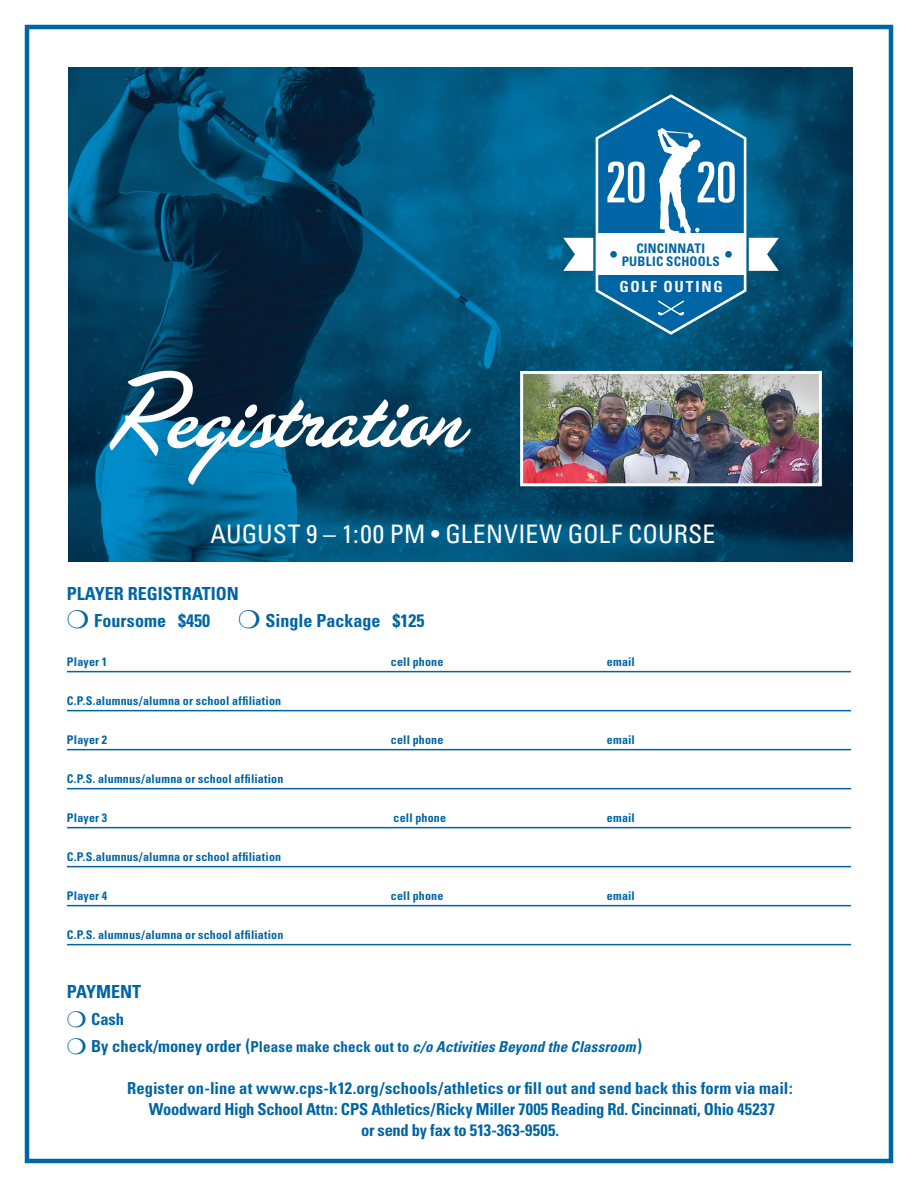
<style>
.page{position:relative;width:918px;height:1188px;background:#fff}
.page>*{position:absolute;margin:0;border:0;box-sizing:border-box;transform-origin:0 0}
.t1{font:108.45px "Las Vegas Fabulous";letter-spacing:-.005em;color:#fff}
.t2{font:condensed 25.5px "Univers";letter-spacing:.01em;color:#fff}
.t3{font:700 condensed 18px/27px "Univers";color:#0065a4;text-align:center}
.t4{font:700 condensed 16.5px/21px "Univers";color:#0065a4;text-align:center}
.t5{font:700 condensed 15.3px "Univers";letter-spacing:.11em;color:#fff}
.t6{font:italic 700 condensed 15px "Univers";letter-spacing:.01em;color:#0065a4}
.t7{font:700 condensed 13.2px/13.2px "Univers";letter-spacing:.02em;color:#0065a4;text-align:center}
.t8{font:700 condensed 12px "Univers";letter-spacing:.015em;color:#0065a4}
.s1{font-style:normal;font-size:16.5px}
.s2{font-style:normal;font-size:18px}
.s3{font-style:normal}
</style>
<div class="page">
<div style="left:25px;top:25px;width:868px;height:1138px;border:4px solid #0065a4"></div>
<img style="left:68px;top:68px;width:784px;height:493px">
<hr style="left:67px;top:671px;width:784px;height:1px;background:#0065a4">
<hr style="left:67px;top:710px;width:784px;height:1px;background:#0065a4">
<hr style="left:67px;top:749px;width:784px;height:1px;background:#0065a4">
<hr style="left:67px;top:788px;width:784px;height:1px;background:#0065a4">
<hr style="left:67px;top:827px;width:784px;height:1px;background:#0065a4">
<hr style="left:67px;top:866px;width:784px;height:1px;background:#0065a4">
<hr style="left:67px;top:905px;width:784px;height:1px;background:#0065a4">
<hr style="left:67px;top:944px;width:784px;height:1px;background:#0065a4">
<svg style="left:563px;top:93px;width:216px;height:243px"></svg>
<img style="left:524px;top:375px;width:294px;height:107px">
<div style="left:520px;top:371px;width:302px;height:115px;border:3px solid #fff"></div>
<h1 class="t1" style="left:107px;top:353px;width:354px">Registration</h1>
<p class="t7" style="left:622px;top:242px;width:100px">CINCINNATI<br>PUBLIC SCHOOLS</p>
<p class="t5" style="left:619px;top:277px;width:105px">GOLF OUTING</p>
<h2 class="t2" style="left:210px;top:518px;width:506px">AUGUST 9 – 1:00 PM • GLENVIEW GOLF COURSE</h2>
<h3 class="t3" style="left:67px;top:580px;width:173px">PLAYER REGISTRATION<br>Foursome $450</h3>
<h3 class="t3" style="left:265px;top:607px;width:160px">Single Package $125</h3>
<p class="t8" style="left:67px;top:654px;width:42px">Player 1</p>
<p class="t8" style="left:391px;top:654px;width:54px">cell phone</p>
<p class="t8" style="left:607px;top:654px;width:30px">email</p>
<p class="t8" style="left:67px;top:693px;width:216px">C.P.S.alumnus/alumna or school affiliation</p>
<p class="t8" style="left:67px;top:732px;width:42px">Player 2</p>
<p class="t8" style="left:391px;top:732px;width:54px">cell phone</p>
<p class="t8" style="left:607px;top:732px;width:30px">email</p>
<p class="t8" style="left:67px;top:771px;width:218px">C.P.S. alumnus/alumna or school affiliation</p>
<p class="t8" style="left:67px;top:810px;width:42px">Player 3</p>
<p class="t8" style="left:394px;top:810px;width:54px">cell phone</p>
<p class="t8" style="left:607px;top:810px;width:30px">email</p>
<p class="t8" style="left:67px;top:849px;width:216px">C.P.S.alumnus/alumna or school affiliation</p>
<p class="t8" style="left:67px;top:888px;width:42px">Player 4</p>
<p class="t8" style="left:391px;top:888px;width:54px">cell phone</p>
<p class="t8" style="left:607px;top:888px;width:30px">email</p>
<p class="t8" style="left:67px;top:927px;width:218px">C.P.S. alumnus/alumna or school affiliation</p>
<h3 class="t3" style="left:67px;top:978px;width:76px">PAYMENT</h3>
<h3 class="t4" style="left:91px;top:1009px;width:35px">Cash</h3>
<p class="t6" style="left:91px;top:1038px;width:552px"><span class="s1">By check/money order</span> <span class="s2">(</span><span class="s3">Please make check out to</span> c/o Activities Beyond the Classroom<span class="s2">)</span></p>
<h3 class="t4" style="left:127px;top:1078px;width:667px">Register on-line at www.cps-k12.org/schools/athletics or fill out and send back this form via mail:<br>Woodward High School Attn: CPS Athletics/Ricky Miller 7005 Reading Rd. Cincinnati, Ohio 45237<br>or send by fax to 513-363-9505.</h3>
</div>
